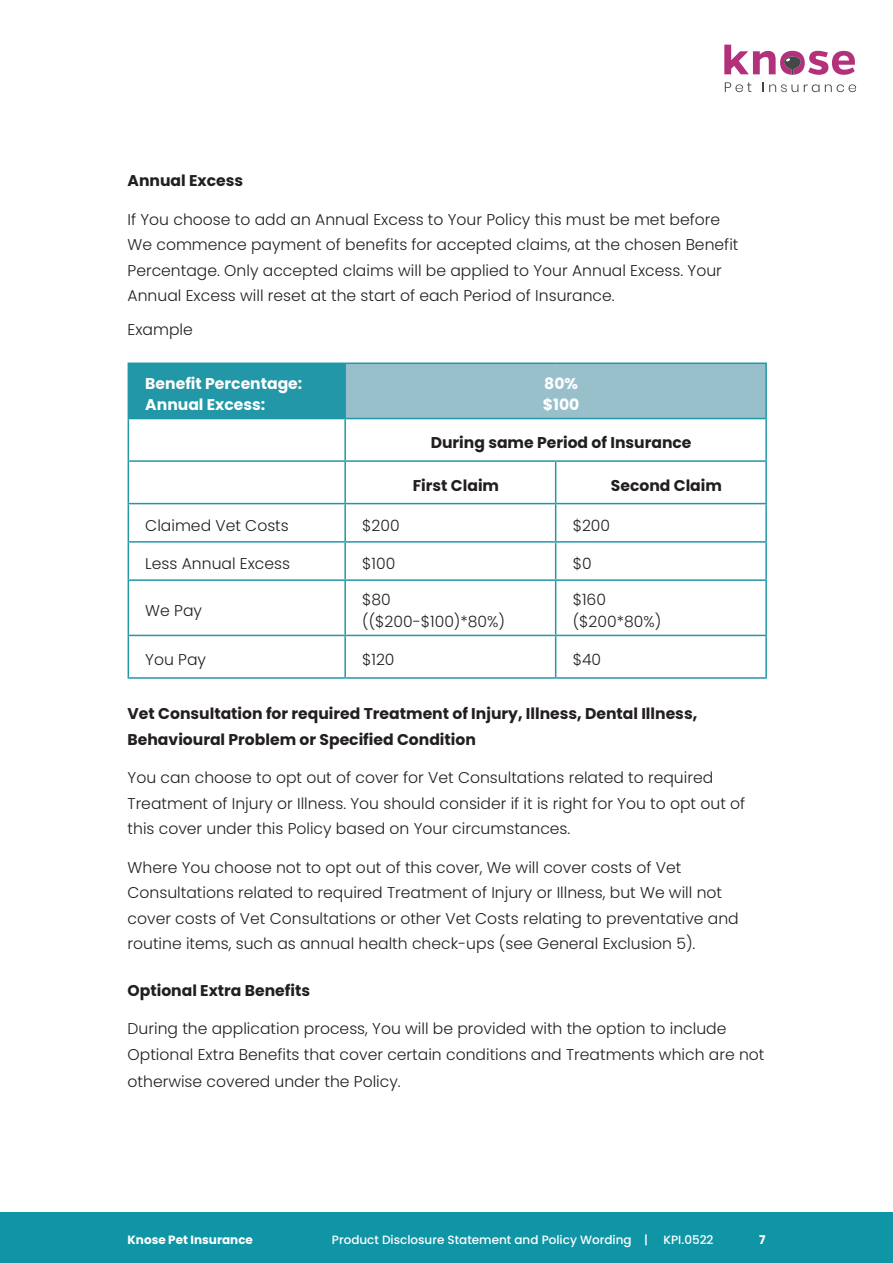
<style>
.page{position:relative;width:893px;height:1263px;background:#fff}
.page>*{position:absolute;margin:0;border:0;box-sizing:border-box;transform-origin:0 0}
.Body_Main{font:300 15.6px/25.5px "Poppins";color:#231f20}
.Subheading{font:300 15.6px/25.5px "Poppins";color:#231f20}
.Subheading-2{font:700 15.6px/25.5px "Poppins";color:#231f20}
.Subheading-3{font:700 15.6px/21px "Poppins";color:#fff}
.t1{font:500 12px "Poppins";color:#fff}
.t2{font:700 12px "Poppins";color:#fff}
</style>
<div class="page">
<div style="left:0;top:1212px;width:893px;height:51px;background:#1095a6"></div>
<svg style="left:724px;top:45px;width:131px;height:30px"></svg>
<svg style="left:725px;top:82px;width:26px;height:10px"></svg>
<svg style="left:763px;top:82px;width:35px;height:10px"></svg>
<svg style="left:804px;top:84px;width:15px;height:8px"></svg>
<svg style="left:825px;top:84px;width:31px;height:8px"></svg>
<div style="left:128px;top:363px;width:217px;height:56px;background:#2197a7"></div>
<div style="left:345px;top:363px;width:421px;height:56px;background:#98c0cb"></div>
<hr style="left:128px;top:362px;width:217px;height:2px;background:#2197a7">
<hr style="left:345px;top:362px;width:211px;height:2px;background:#2197a7">
<hr style="left:344px;top:364px;width:2px;height:54px;background:#2197a7">
<hr style="left:556px;top:362px;width:211px;height:2px;background:#2197a7">
<hr style="left:765px;top:364px;width:2px;height:54px;background:#2197a7">
<hr style="left:128px;top:419px;width:1px;height:41px;background:#2197a7">
<hr style="left:345px;top:418px;width:211px;height:1px;background:#2197a7">
<hr style="left:344px;top:419px;width:2px;height:41px;background:#2197a7">
<hr style="left:556px;top:418px;width:211px;height:1px;background:#2197a7">
<hr style="left:765px;top:419px;width:2px;height:41px;background:#2197a7">
<hr style="left:128px;top:460px;width:217px;height:2px;background:#2197a7">
<hr style="left:128px;top:462px;width:1px;height:41px;background:#2197a7">
<hr style="left:345px;top:460px;width:211px;height:2px;background:#2197a7">
<hr style="left:344px;top:462px;width:2px;height:41px;background:#2197a7">
<hr style="left:556px;top:460px;width:211px;height:2px;background:#2197a7">
<hr style="left:555px;top:462px;width:1px;height:41px;background:#2197a7">
<hr style="left:765px;top:462px;width:2px;height:41px;background:#2197a7">
<hr style="left:128px;top:503px;width:217px;height:1px;background:#2197a7">
<hr style="left:128px;top:504px;width:1px;height:37px;background:#2197a7">
<hr style="left:345px;top:503px;width:211px;height:1px;background:#2197a7">
<hr style="left:344px;top:504px;width:2px;height:37px;background:#2197a7">
<hr style="left:556px;top:503px;width:211px;height:1px;background:#2197a7">
<hr style="left:555px;top:504px;width:1px;height:37px;background:#2197a7">
<hr style="left:765px;top:504px;width:2px;height:37px;background:#2197a7">
<hr style="left:128px;top:541px;width:217px;height:2px;background:#2197a7">
<hr style="left:128px;top:543px;width:1px;height:36px;background:#2197a7">
<hr style="left:345px;top:541px;width:211px;height:2px;background:#2197a7">
<hr style="left:344px;top:543px;width:2px;height:36px;background:#2197a7">
<hr style="left:556px;top:541px;width:211px;height:2px;background:#2197a7">
<hr style="left:555px;top:543px;width:1px;height:36px;background:#2197a7">
<hr style="left:765px;top:543px;width:2px;height:36px;background:#2197a7">
<hr style="left:128px;top:579px;width:217px;height:2px;background:#2197a7">
<hr style="left:128px;top:581px;width:1px;height:54px;background:#2197a7">
<hr style="left:345px;top:579px;width:211px;height:2px;background:#2197a7">
<hr style="left:344px;top:581px;width:2px;height:54px;background:#2197a7">
<hr style="left:556px;top:579px;width:211px;height:2px;background:#2197a7">
<hr style="left:555px;top:581px;width:1px;height:54px;background:#2197a7">
<hr style="left:765px;top:581px;width:2px;height:54px;background:#2197a7">
<hr style="left:128px;top:635px;width:217px;height:1px;background:#2197a7">
<hr style="left:128px;top:636px;width:1px;height:41px;background:#2197a7">
<hr style="left:345px;top:635px;width:211px;height:1px;background:#2197a7">
<hr style="left:344px;top:636px;width:2px;height:41px;background:#2197a7">
<hr style="left:556px;top:635px;width:211px;height:1px;background:#2197a7">
<hr style="left:555px;top:636px;width:1px;height:41px;background:#2197a7">
<hr style="left:765px;top:636px;width:2px;height:41px;background:#2197a7">
<hr style="left:128px;top:677px;width:217px;height:2px;background:#2197a7">
<hr style="left:345px;top:677px;width:211px;height:2px;background:#2197a7">
<hr style="left:556px;top:677px;width:211px;height:2px;background:#2197a7">
<p class="Subheading-2" style="left:128px;top:168px;width:117px">Annual Excess</p>
<p class="Subheading" style="left:128px;top:207px;width:612px">If You choose to add an Annual Excess to Your Policy this must be met before We commence payment of benefits for accepted claims, at the chosen Benefit Percentage. Only accepted claims will be applied to Your Annual Excess. Your Annual Excess will reset at the start of each Period of Insurance.</p>
<p class="Subheading" style="left:128px;top:317px;width:67px">Example</p>
<p class="Subheading-3" style="left:145px;top:373px;width:159px">Benefit Percentage:<br>Annual Excess:</p>
<p class="Subheading-3" style="left:543px;top:373px;width:38px">80% $100</p>
<p class="Subheading-2" style="left:431px;top:430px;width:262px">During same Period of Insurance</p>
<p class="Subheading-2" style="left:413px;top:472px;width:88px">First Claim</p>
<p class="Subheading-2" style="left:611px;top:472px;width:113px">Second Claim</p>
<p class="Body_Main" style="left:145px;top:513px;width:145px">Claimed Vet Costs</p>
<p class="Body_Main" style="left:362px;top:513px;width:39px">$200</p>
<p class="Body_Main" style="left:573px;top:513px;width:39px">$200</p>
<p class="Body_Main" style="left:145px;top:551px;width:146px">Less Annual Excess</p>
<p class="Body_Main" style="left:362px;top:551px;width:35px">$100</p>
<p class="Body_Main" style="left:573px;top:551px;width:20px">$0</p>
<p class="Body_Main" style="left:145px;top:598px;width:58px">We Pay</p>
<p class="Body_Main" style="left:362px;top:587px;width:30px">$80</p>
<p class="Body_Main" style="left:362px;top:609px;width:144px">(($200-$100)*80%)</p>
<p class="Body_Main" style="left:573px;top:587px;width:35px">$160</p>
<p class="Body_Main" style="left:573px;top:609px;width:90px">($200*80%)</p>
<p class="Body_Main" style="left:145px;top:647px;width:62px">You Pay</p>
<p class="Body_Main" style="left:362px;top:647px;width:34px">$120</p>
<p class="Body_Main" style="left:573px;top:647px;width:30px">$40</p>
<p class="Subheading-2" style="left:128px;top:701px;width:571px">Vet Consultation for required Treatment of Injury, Illness, Dental Illness,<br>Behavioural Problem or Specified Condition</p>
<p class="Body_Main" style="left:128px;top:765px;width:619px">You can choose to opt out of cover for Vet Consultations related to required<br>Treatment of Injury or Illness. You should consider if it is right for You to opt out of this cover under this Policy based on Your circumstances.</p>
<p class="Body_Main" style="left:128px;top:854px;width:613px">Where You choose not to opt out of this cover, We will cover costs of Vet Consultations related to required Treatment of Injury or Illness, but We will not cover costs of Vet Consultations or other Vet Costs relating to preventative and routine items, such as annual health check-ups (see General Exclusion 5).</p>
<p class="Subheading-2" style="left:128px;top:978px;width:184px">Optional Extra Benefits</p>
<p class="Body_Main" style="left:128px;top:1016px;width:638px">During the application process, You will be provided with the option to include<br>Optional Extra Benefits that cover certain conditions and Treatments which are not</p>
<p class="Body_Main" style="left:128px;top:1068px;width:275px">otherwise covered under the Policy.</p>
<p class="t2" style="left:128px;top:1232px;width:127px">Knose Pet Insurance</p>
<p class="t1" style="left:332px;top:1232px;width:317px">Product Disclosure Statement and Policy Wording |</p>
<p class="t1" style="left:664px;top:1232px;width:52px">KPI.0522</p>
<p class="t2" style="left:759px;top:1232px;width:8px">7</p>
</div>
